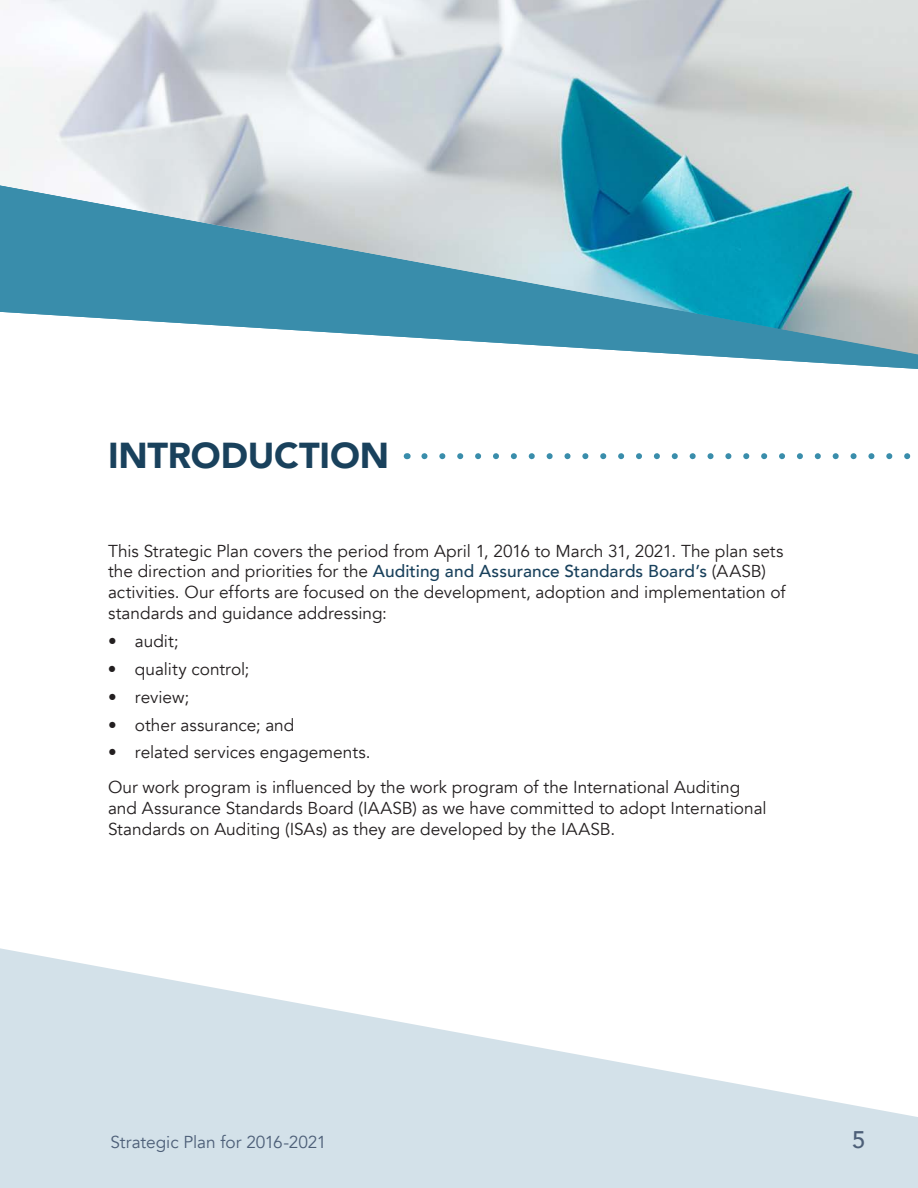
<style>
.page{position:relative;width:918px;height:1188px;background:#fff}
.page>*{position:absolute;margin:0;border:0;box-sizing:border-box;transform-origin:0 0}
.t1{font:900 36px "Avenir";letter-spacing:-.01em;color:#19415c}
.t2{font:500 24px "Avenir";color:#4d5f78}
.t3{font:17.25px/21px "Avenir";color:#231f20}
.t4{font:17.25px "Avenir";letter-spacing:-.005em;color:#4d5f78}
.s1{font-weight:500;color:#19415c}
</style>
<div class="page">
<svg style="left:0;top:948px;width:918px;height:240px;fill:#d3e1e9"></svg>
<svg style="left:678px;top:354px;width:240px;height:15px"></svg>
<img style="left:0;top:0;width:918px;height:354px">
<svg style="left:424px;top:453px;width:487px;height:6px"></svg>
<h2 class="t1" style="left:108px;top:425px;width:283px">INTRODUCTION</h2>
<p class="t3" style="left:108px;top:540px;width:679px">This Strategic Plan covers the period from April 1, 2016 to March 31, 2021. The plan sets the direction and priorities for the <span class="s1">Auditing and Assurance Standards Board’s</span> (AASB) activities. Our efforts are focused on the development, adoption and implementation of standards and guidance addressing:</p>
<p class="t3" style="left:108px;top:631px;width:72px">• audit;</p>
<p class="t3" style="left:108px;top:659px;width:143px">• quality control;</p>
<p class="t3" style="left:108px;top:687px;width:83px">• review;</p>
<p class="t3" style="left:108px;top:714px;width:188px">• other assurance; and</p>
<p class="t3" style="left:108px;top:742px;width:264px">• related services engagements.</p>
<p class="t3" style="left:108px;top:777px;width:660px">Our work program is influenced by the work program of the International Auditing and Assurance Standards Board (IAASB) as we have committed to adopt International<br>Standards on Auditing (ISAs) as they are developed by the IAASB.</p>
<p class="t4" style="left:111px;top:1132px;width:217px">Strategic Plan for 2016-2021</p>
<h2 class="t2" style="left:852px;top:1119px;width:15px">5</h2>
</div>
